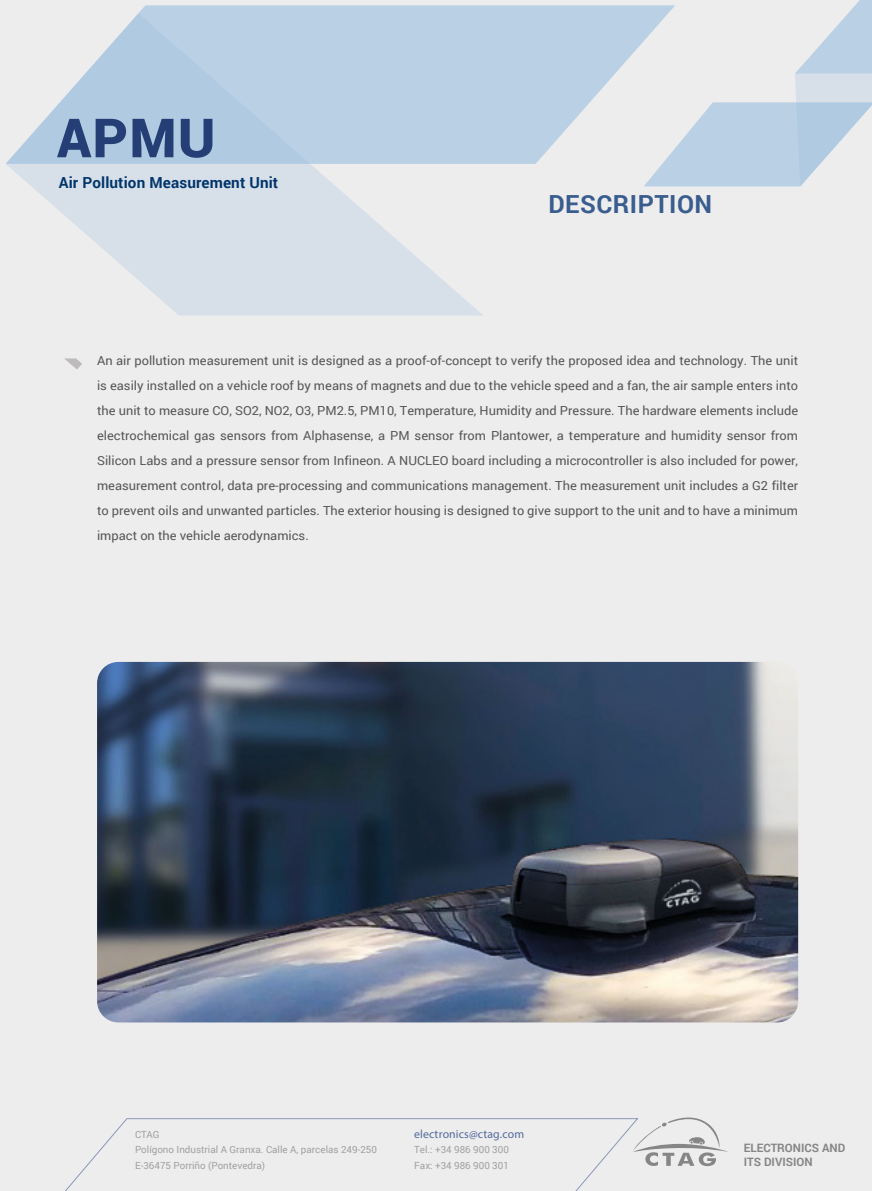
<style>
.page{position:relative;width:872px;height:1191px;background:#eeeded}
.page>*{position:absolute;margin:0;border:0;box-sizing:border-box;transform-origin:0 0}
.t1{font:900 54px "Roboto";color:#253e75}
.t2{font:700 24.9px "Roboto";letter-spacing:.02em;color:#395d8e}
.t3{font:700 15.3px "Roboto";letter-spacing:.01em;color:#01356b}
.t4{font:12.45px/24.9px "Roboto";color:#575657;text-align:justify}
.t5{font:11.85px "Myriad Pro";letter-spacing:.01em;color:#526a9d}
.t6{font:700 11.55px/14px "Roboto";color:#868686}
.t7{font:9.75px/15.8px "Roboto";color:#a2a0a2}
</style>
<div class="page">
<svg style="left:65px;top:1118px;width:567px;height:73px"></svg>
<svg style="left:632px;top:1117px;width:96px;height:49px"></svg>
<svg style="left:139px;top:5px;width:504px;height:159px;fill:#bad0e4"></svg>
<svg style="left:6px;top:13px;width:477px;height:302px"></svg>
<svg style="left:643px;top:0;width:229px;height:186px"></svg>
<svg style="left:64px;top:358px;width:18px;height:11px"></svg>
<img style="left:97px;top:662px;width:701px;height:360px">
<h1 class="t1" style="left:57px;top:100px;width:160px">APMU</h1>
<p class="t3" style="left:59px;top:171px;width:221px">Air Pollution Measurement Unit</p>
<h2 class="t2" style="left:548px;top:187px;width:165px">DESCRIPTION</h2>
<p class="t4" style="left:97px;top:348px;width:702px">An air pollution measurement unit is designed as a proof-of-concept to verify the proposed idea and technology. The unit is easily installed on a vehicle roof by means of magnets and due to the vehicle speed and a fan, the air sample enters into the unit to measure CO, SO2, NO2, O3, PM2.5, PM10, Temperature, Humidity and Pressure. The hardware elements include electrochemical gas sensors from Alphasense, a PM sensor from Plantower, a temperature and humidity sensor from Silicon Labs and a pressure sensor from Infineon. A NUCLEO board including a microcontroller is also included for power, measurement control, data pre-processing and communications management. The measurement unit includes a G2 filter to prevent oils and unwanted particles. The exterior housing is designed to give support to the unit and to have a minimum impact on the vehicle aerodynamics.</p>
<p class="t7" style="left:135px;top:1126px;width:243px">CTAG<br>Polígono Industrial A Granxa. Calle A, parcelas 249-250<br>E-36475 Porriño (Pontevedra)</p>
<p class="t5" style="left:414px;top:1126px;width:112px">electronics@ctag.com</p>
<p class="t7" style="left:414px;top:1141px;width:96px">Tel.: +34 986 900 300<br>Fax: +34 986 900 301</p>
<p class="t6" style="left:744px;top:1140px;width:103px">ELECTRONICS AND<br>ITS DIVISION</p>
</div>
